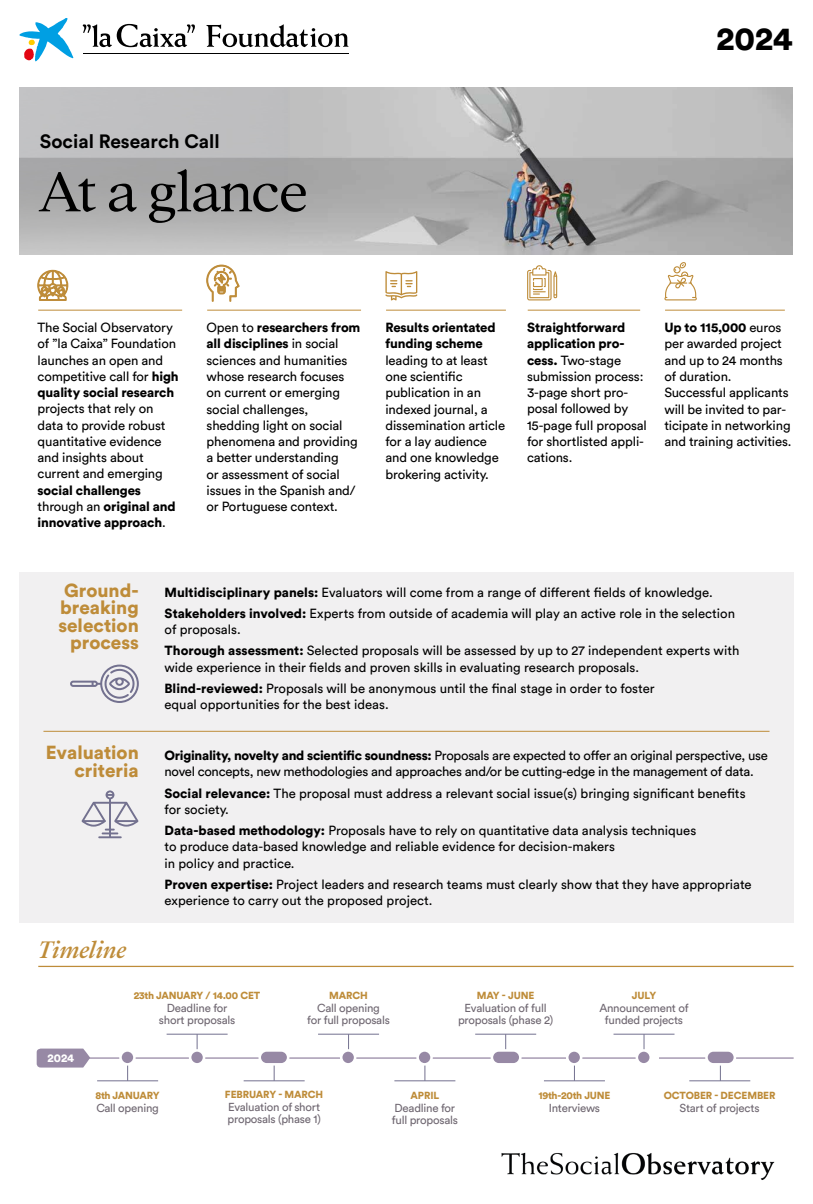
<style>
.page{position:relative;width:813px;height:1204px;background:#fff}
.page>*{position:absolute;margin:0;border:0;box-sizing:border-box;transform-origin:0 0}
.t1{font:300 61.62px "Addington CF";letter-spacing:-.04em;color:#000}
.t2{font:900 32.75px "Circular Std";color:#000}
.t3{font:italic 500 26.25px "Addington CF";letter-spacing:-.01em;color:#be8c39}
.t4{font:700 19.12px "Circular Std";color:#000}
.t5{font:900 18.75px/17.5px "Circular Std";color:#be8c39;text-align:right}
.t6{font:13.12px/16.2px "Circular Std";letter-spacing:-.01em;color:#000}
.t7{font:900 13.12px/16.2px "Circular Std";letter-spacing:-.01em;color:#000}
.t8{font:11.5px/12.8px "Circular Std";letter-spacing:-.02em;color:#6f6771;text-align:center}
.t9{font:900 11.5px "Circular Std";color:#fff}
.t10{font:900 10.25px "Circular Std";letter-spacing:-.015em;color:#be8c39}
.s1{font-weight:900}
.s2{font-weight:400}
</style>
<div class="page">
<img style="left:287px;top:87px;width:505px;height:167px">
<hr style="left:386px;top:310px;width:120px;height:1px;background:#be8c39">
<hr style="left:527px;top:310px;width:113px;height:1px;background:#be8c39">
<svg style="left:527px;top:265px;width:30px;height:35px"></svg>
<svg style="left:385px;top:271px;width:32px;height:29px"></svg>
<hr style="left:38px;top:310px;width:144px;height:1px;background:#be8c39">
<hr style="left:207px;top:310px;width:154px;height:1px;background:#be8c39">
<hr style="left:665px;top:310px;width:119px;height:1px;background:#be8c39">
<svg style="left:664px;top:262px;width:32px;height:38px"></svg>
<svg style="left:37px;top:270px;width:31px;height:31px"></svg>
<svg style="left:206px;top:265px;width:33px;height:37px"></svg>
<div style="left:19px;top:572px;width:774px;height:350px;background:#f1f0f1"></div>
<hr style="left:43px;top:731px;width:726px;height:1px;background:#be8c39">
<svg style="left:70px;top:664px;width:69px;height:39px"></svg>
<svg style="left:81px;top:790px;width:57px;height:48px"></svg>
<img style="left:501px;top:1152px;width:274px;height:28px">
<svg style="left:19px;top:18px;width:54px;height:43px"></svg>
<hr style="left:83px;top:53px;width:265px;height:1px;background:#000">
<svg style="left:82px;top:24px;width:113px;height:23px"></svg>
<svg style="left:206px;top:24px;width:142px;height:23px"></svg>
<hr style="left:38px;top:966px;width:755px;height:1px;background:#be8c39">
<hr style="left:659px;top:1057px;width:134px;height:1px;background:#9789a5">
<hr style="left:47px;top:1057px;width:598px;height:1px;background:#9789a5">
<svg style="left:37px;top:1048px;width:53px;height:19px"></svg>
<svg style="left:127px;top:1065px;width:1px;height:15px"></svg>
<hr style="left:97px;top:1080px;width:61px;height:1px;background:#73718f">
<svg style="left:197px;top:1035px;width:1px;height:14px"></svg>
<hr style="left:167px;top:1034px;width:60px;height:1px;background:#73718f">
<svg style="left:505px;top:1035px;width:1px;height:14px"></svg>
<hr style="left:475px;top:1034px;width:61px;height:1px;background:#73718f">
<svg style="left:574px;top:1065px;width:1px;height:15px"></svg>
<hr style="left:544px;top:1080px;width:61px;height:1px;background:#73718f">
<svg style="left:720px;top:1065px;width:1px;height:15px"></svg>
<hr style="left:689px;top:1080px;width:61px;height:1px;background:#73718f">
<div style="left:120px;top:1050px;width:14px;height:14px;background:#9789a5;border-radius:50%"></div>
<div style="left:119px;top:1049px;width:17px;height:16px;border:3px solid #fff;border-radius:50%"></div>
<div style="left:190px;top:1050px;width:14px;height:14px;background:#9789a5;border-radius:50%"></div>
<div style="left:189px;top:1049px;width:16px;height:16px;border:3px solid #fff;border-radius:50%"></div>
<div style="left:567px;top:1050px;width:14px;height:14px;background:#9789a5;border-radius:50%"></div>
<div style="left:566px;top:1049px;width:16px;height:16px;border:3px solid #fff;border-radius:50%"></div>
<svg style="left:643px;top:1035px;width:1px;height:14px"></svg>
<hr style="left:613px;top:1034px;width:61px;height:1px;background:#73718f">
<div style="left:636px;top:1050px;width:14px;height:14px;background:#9789a5;border-radius:50%"></div>
<div style="left:635px;top:1049px;width:17px;height:16px;border:3px solid #fff;border-radius:50%"></div>
<svg style="left:274px;top:1065px;width:1px;height:15px"></svg>
<hr style="left:244px;top:1080px;width:60px;height:1px;background:#73718f">
<div style="left:260px;top:1050px;width:28px;height:14px;background:#9789a5;border-radius:7px"></div>
<div style="left:258px;top:1049px;width:31px;height:16px;border:3px solid #fff;border-radius:7px"></div>
<svg style="left:348px;top:1035px;width:1px;height:14px"></svg>
<hr style="left:318px;top:1034px;width:61px;height:1px;background:#73718f">
<div style="left:341px;top:1050px;width:14px;height:14px;background:#9789a5;border-radius:50%"></div>
<div style="left:340px;top:1049px;width:16px;height:16px;border:3px solid #fff;border-radius:50%"></div>
<div style="left:706px;top:1050px;width:28px;height:14px;background:#9789a5;border-radius:7px"></div>
<div style="left:705px;top:1049px;width:31px;height:16px;border:3px solid #fff;border-radius:7px"></div>
<svg style="left:424px;top:1065px;width:1px;height:15px"></svg>
<hr style="left:394px;top:1080px;width:61px;height:1px;background:#73718f">
<div style="left:492px;top:1050px;width:28px;height:14px;background:#9789a5;border-radius:7px"></div>
<div style="left:490px;top:1049px;width:31px;height:16px;border:3px solid #fff;border-radius:7px"></div>
<div style="left:417px;top:1050px;width:14px;height:14px;background:#9789a5;border-radius:50%"></div>
<div style="left:416px;top:1049px;width:17px;height:16px;border:3px solid #fff;border-radius:50%"></div>
<h3 class="t4" style="left:40px;top:129px;width:181px">Social Research Call</h3>
<h1 class="t1" style="left:38px;top:156px;width:272px">At a glance</h1>
<h2 class="t2" style="left:716px;top:16px;width:78px">2024</h2>
<p class="t6" style="left:38px;top:319px;width:143px">The Social Observatory of ”la Caixa” Foundation launches an open and competitive call for <span class="s1">high quality social research</span></p>
<p class="t6" style="left:38px;top:401px;width:129px">projects that rely on data to provide robust quantitative evidence and insights about current and emerging</p>
<p class="t7" style="left:38px;top:482px;width:140px">social challenges <span class="s2">through an</span> original and innovative approach<span class="s2">.</span></p>
<p class="t6" style="left:206px;top:319px;width:155px">Open to <span class="s1">researchers from all disciplines</span> in social sciences and humanities whose research focuses on current or emerging social challenges, shedding light on social phenomena and providing a better understanding<br>or assessment of social issues in the Spanish and/ or Portuguese context.</p>
<p class="t7" style="left:385px;top:319px;width:112px">Results orientated funding scheme</p>
<p class="t6" style="left:385px;top:352px;width:121px">leading to at least one scientific publication in an indexed journal, a dissemination article for a lay audience and one knowledge brokering activity.</p>
<p class="t6" style="left:527px;top:319px;width:121px"><span class="s1">Straightforward application pro&shy;cess.</span> Two-stage submission process:<br>3-page short pro&shy;posal followed by<br>15-page full proposal for shortlisted appli&shy;cations.</p>
<p class="t6" style="left:664px;top:319px;width:129px"><span class="s1">Up to 115,000</span> euros per awarded project and up to 24 months of duration.<br>Successful applicants will be invited to par&shy;ticipate in networking and training activities.</p>
<h3 class="t5" style="left:58px;top:581px;width:82px">Ground&shy;breaking selection process</h3>
<h3 class="t5" style="left:46px;top:743px;width:95px">Evaluation criteria</h3>
<h3 class="t3" style="left:38px;top:934px;width:90px">Timeline</h3>
<p class="t6" style="left:164px;top:581px;width:572px;line-height:21.2px"><span class="s1">Multidisciplinary panels:</span> Evaluators will come from a range of different fields of knowledge.<br><span class="s1">Stakeholders involved:</span> Experts from outside of academia will play an active role in the selection</p>
<p class="t6" style="left:164px;top:619px;width:576px;line-height:21.2px">of proposals.<br><span class="s1">Thorough assessment:</span> Selected proposals will be assessed by up to 27 independent experts with</p>
<p class="t6" style="left:164px;top:656px;width:491px;line-height:21.2px">wide experience in their fields and proven skills in evaluating research proposals.<br><span class="s1">Blind-reviewed:</span> Proposals will be anonymous until the final stage in order to foster</p>
<p class="t6" style="left:164px;top:696px;width:226px">equal opportunities for the best ideas.</p>
<p class="t6" style="left:164px;top:747px;width:605px"><span class="s1">Originality, novelty and scientific soundness:</span> Proposals are expected to offer an original perspective, use novel concepts, new methodologies and approaches and/or be cutting-edge in the management of data.</p>
<p class="t6" style="left:164px;top:784px;width:582px"><span class="s1">Social relevance:</span> The proposal must address a relevant social issue(s) bringing significant benefits for society.</p>
<p class="t6" style="left:164px;top:822px;width:533px"><span class="s1">Data-based methodology:</span> Proposals have to rely on quantitative data analysis techniques to produce data-based knowledge and reliable evidence for decision-makers<br>in policy and practice.</p>
<p class="t6" style="left:164px;top:876px;width:588px"><span class="s1">Proven expertise:</span> Project leaders and research teams must clearly show that they have appropriate experience to carry out the proposed project.</p>
<p class="t9" style="left:48px;top:1050px;width:28px">2024</p>
<p class="t10" style="left:134px;top:988px;width:128px">23th JANUARY / 14.00 CET</p>
<p class="t8" style="left:159px;top:1001px;width:78px">Deadline for short proposals</p>
<p class="t10" style="left:329px;top:988px;width:40px">MARCH</p>
<p class="t8" style="left:307px;top:1001px;width:84px">Call opening<br>for full proposals</p>
<p class="t10" style="left:477px;top:988px;width:59px">MAY - JUNE</p>
<p class="t8" style="left:458px;top:1001px;width:97px">Evaluation of full proposals (phase 2)</p>
<p class="t10" style="left:631px;top:988px;width:26px">JULY</p>
<p class="t8" style="left:599px;top:1001px;width:91px">Announcement of funded projects</p>
<p class="t10" style="left:95px;top:1088px;width:66px">8th JANUARY</p>
<p class="t8" style="left:96px;top:1101px;width:64px">Call opening</p>
<p class="t10" style="left:225px;top:1087px;width:100px">FEBRUARY - MARCH</p>
<p class="t8" style="left:227px;top:1100px;width:95px;text-align:left">Evaluation of short proposals (phase 1)</p>
<p class="t10" style="left:410px;top:1088px;width:30px">APRIL</p>
<p class="t8" style="left:392px;top:1101px;width:68px;text-align:left">Deadline for full proposals</p>
<p class="t10" style="left:538px;top:1088px;width:74px">19th-20th JUNE</p>
<p class="t8" style="left:548px;top:1101px;width:53px">Interviews</p>
<p class="t10" style="left:663px;top:1088px;width:113px">OCTOBER - DECEMBER</p>
<p class="t8" style="left:679px;top:1101px;width:81px">Start of projects</p>
</div>
